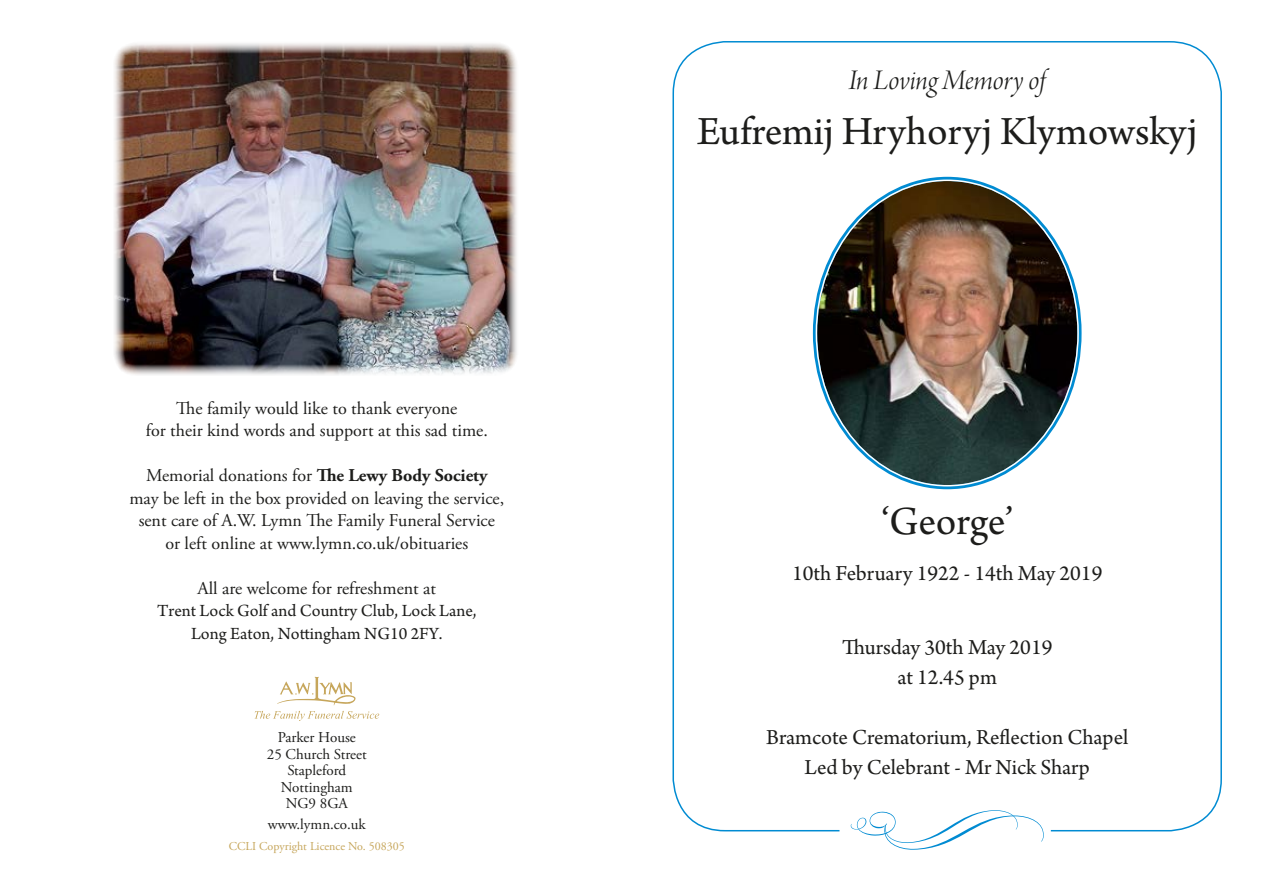
<style>
.page{position:relative;width:1263px;height:893px;background:#fff}
.page>*{position:absolute;margin:0;border:0;box-sizing:border-box;transform-origin:0 0}
.t1{font:42px "Arno Pro";color:#1d1d1b}
.t2{font:30px "Arno Pro Light Italic Display";letter-spacing:-.005em;color:#1d1d1b}
.t3{font:22.5px/30px "Arno Pro";color:#1d1d1b;text-align:center}
.t4{font:18px/22.5px "Adobe Garamond Pro";color:#1d1d1b;text-align:center}
.t5{font:18px/22.5px "Arno Pro";color:#1d1d1b;text-align:center}
.t6{font:15px/16.5px "Adobe Garamond Pro";color:#1d1d1b;text-align:center}
.t7{font:12px "Adobe Garamond Pro";color:#c6a65b}
.s1{font-weight:700}
</style>
<div class="page">
<svg style="left:851px;top:810px;width:193px;height:40px"></svg>
<img style="left:817px;top:181px;width:260px;height:304px">
<svg style="left:254px;top:677px;width:125px;height:44px"></svg>
<img style="left:114px;top:43px;width:403px;height:332px">
<p class="t4" style="left:146px;top:397px;width:343px">The family would like to thank everyone<br>for their kind words and support at this sad time.</p>
<p class="t4" style="left:129px;top:465px;width:376px">Memorial donations for <span class="s1">The Lewy Body Society </span>may be left in the box provided on leaving the service, sent care of A.W. Lymn The Family Funeral Service or left online at www.lymn.co.uk/obituaries</p>
<p class="t4" style="left:198px;top:577px;width:240px">All are welcome for refreshment at</p>
<p class="t5" style="left:157px;top:601px;width:321px">Trent Lock Golf and Country Club, Lock Lane,<br>Long Eaton, Nottingham NG10 2FY.</p>
<p class="t6" style="left:267px;top:730px;width:101px">Parker House<br>25 Church Street<br>Stapleford<br>Nottingham<br>NG9 8GA</p>
<p class="t6" style="left:268px;top:816px;width:99px">www.lymn.co.uk</p>
<p class="t7" style="left:229px;top:839px;width:178px">CCLI Copyright Licence No. 508305</p>
<h2 class="t2" style="left:849px;top:63px;width:198px">In Loving Memory of</h2>
<h1 class="t1" style="left:697px;top:107px;width:502px">Eufremij Hryhoryj Klymowskyj</h1>
<h1 class="t1" style="left:881px;top:497px;width:133px">‘George’</h1>
<p class="t3" style="left:792px;top:559px;width:312px">10th February 1922 - 14th May 2019</p>
<p class="t3" style="left:842px;top:633px;width:212px">Thursday 30th May 2019 at 12.45 pm</p>
<p class="t3" style="left:766px;top:723px;width:363px">Bramcote Crematorium, Reflection Chapel<br>Led by Celebrant - Mr Nick Sharp</p>
</div>
